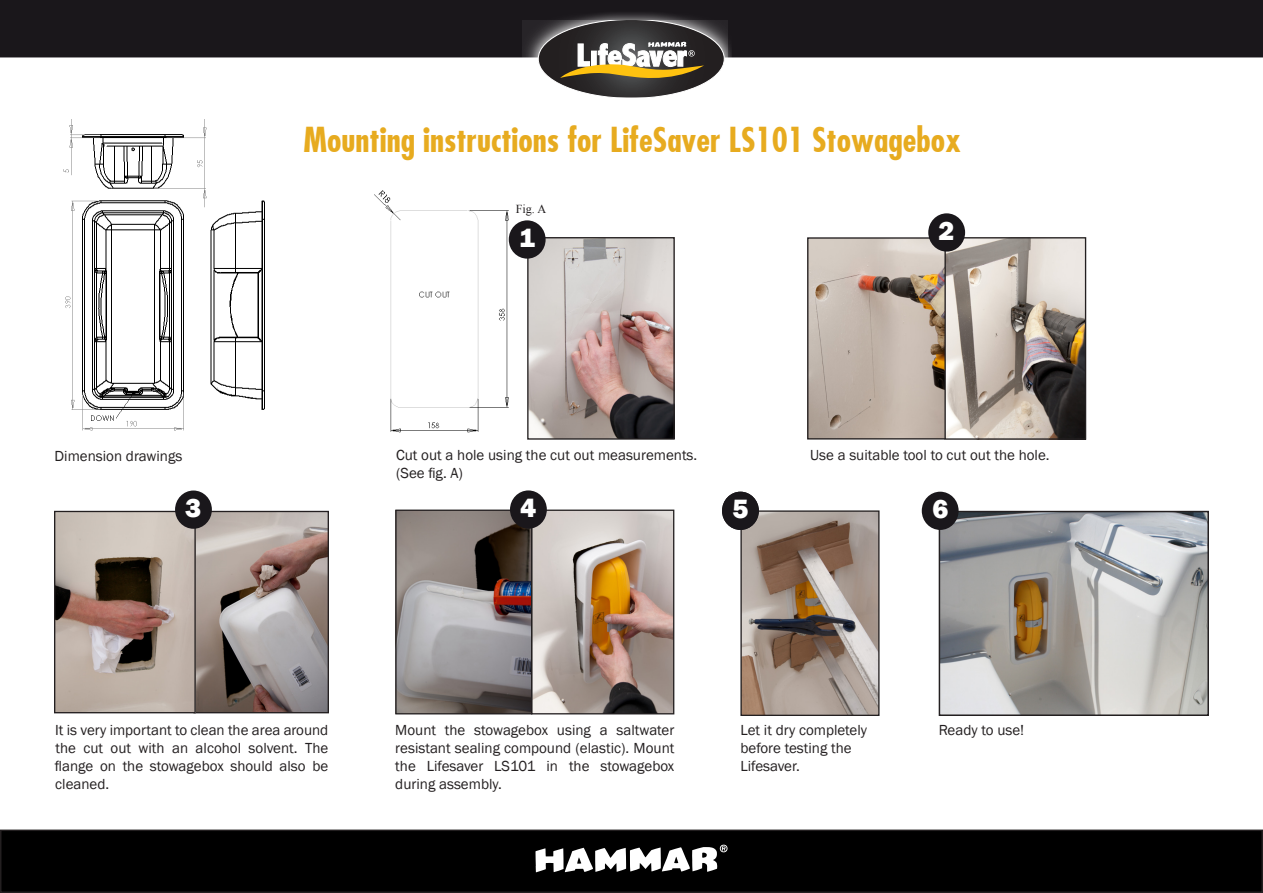
<style>
.page{position:relative;width:1263px;height:893px;background:#fff}
.page>*{position:absolute;margin:0;border:0;box-sizing:border-box;transform-origin:0 0}
.t1{font:700 condensed 33px "Futura";color:#e7ab1f}
.t2{font:800 27.3px "Franklin Gothic";color:#fff}
.t3{font:15px/18px "Franklin Gothic";color:#231f20;text-align:justify}
.t4{font:12.15px "Times New Roman";color:#231f20}
</style>
<div class="page">
<div style="left:1px;top:1px;width:1261px;height:56px;background:#1a171b"></div>
<div style="left:0;top:0;width:1263px;height:57px;border:2px solid #1a171b"></div>
<div style="left:513px;top:10px;width:218px;height:97px;background:#fff;opacity:.75"></div>
<svg style="left:522px;top:20px;width:206px;height:78px"></svg>
<svg style="left:538px;top:20px;width:187px;height:78px"></svg>
<div style="left:1px;top:830px;width:1261px;height:62px;background:#000"></div>
<div style="left:0;top:829px;width:1263px;height:64px;border:2px solid #231f20"></div>
<svg style="left:535px;top:845px;width:192px;height:27px"></svg>
<img style="left:63px;top:119px;width:202px;height:312px">
<img style="left:809px;top:239px;width:135px;height:199px">
<div style="left:807px;top:237px;width:142px;height:203px;border:1px solid #231f20"></div>
<img style="left:946px;top:239px;width:138px;height:199px">
<div style="left:944px;top:237px;width:142px;height:203px;border:1px solid #231f20"></div>
<div style="left:928px;top:213px;width:37px;height:39px;background:#1a171b;border-radius:50%"></div>
<img style="left:56px;top:513px;width:271px;height:198px">
<div style="left:193px;top:511px;width:136px;height:202px;border:1px solid #231f20"></div>
<div style="left:54px;top:511px;width:142px;height:202px;border:1px solid #231f20"></div>
<img style="left:942px;top:514px;width:264px;height:199px">
<div style="left:939px;top:511px;width:270px;height:205px;border:2px solid #231f20"></div>
<div style="left:175px;top:490px;width:37px;height:39px;background:#1a171b;border-radius:50%"></div>
<div style="left:922px;top:492px;width:36px;height:38px;background:#1a171b;border-radius:50%"></div>
<img style="left:742px;top:512px;width:135px;height:202px">
<div style="left:740px;top:510px;width:139px;height:206px;border:1px solid #231f20"></div>
<div style="left:722px;top:492px;width:37px;height:38px;background:#1a171b;border-radius:50%"></div>
<img style="left:374px;top:190px;width:141px;height:243px">
<img style="left:529px;top:239px;width:144px;height:199px">
<div style="left:527px;top:237px;width:148px;height:203px;border:1px solid #231f20"></div>
<div style="left:509px;top:220px;width:37px;height:39px;background:#1a171b;border-radius:50%"></div>
<img style="left:397px;top:512px;width:275px;height:200px">
<div style="left:531px;top:510px;width:143px;height:204px;border:1px solid #231f20"></div>
<div style="left:395px;top:510px;width:137px;height:204px;border:1px solid #231f20"></div>
<div style="left:510px;top:490px;width:37px;height:39px;background:#1a171b;border-radius:50%"></div>
<p class="t1" style="left:303px;top:119px;width:659px">Mounting instructions for LifeSaver LS101 Stowagebox</p>
<p class="t4" style="left:516px;top:201px;width:32px">Fig. A</p>
<p class="t2" style="left:519px;top:220px;width:17px">1</p>
<p class="t2" style="left:939px;top:213px;width:17px">2</p>
<p class="t3" style="left:396px;top:447px;width:303px">Cut out a hole using the cut out measurements.</p>
<p class="t3" style="left:396px;top:465px;width:68px">(See fig. A)</p>
<p class="t3" style="left:55px;top:448px;width:129px">Dimension drawings</p>
<p class="t3" style="left:810px;top:447px;width:241px">Use a suitable tool to cut out the hole.</p>
<p class="t2" style="left:520px;top:490px;width:17px">4</p>
<p class="t2" style="left:185px;top:490px;width:17px">3</p>
<p class="t2" style="left:932px;top:491px;width:17px">6</p>
<p class="t2" style="left:732px;top:491px;width:17px">4</p>
<p class="t2" style="left:732px;top:491px;width:17px">5</p>
<p class="t3" style="left:55px;top:721px;width:275px">It is very important to clean the area around</p>
<p class="t3" style="left:939px;top:722px;width:87px">Ready to use!</p>
<p class="t3" style="left:55px;top:739px;width:275px">the cut out with an alcohol solvent. The flange on the stowagebox should also be cleaned.</p>
<p class="t3" style="left:740px;top:721px;width:128px">Let it dry completely</p>
<p class="t3" style="left:740px;top:739px;width:113px">before testing the</p>
<p class="t3" style="left:740px;top:757px;width:61px">Lifesaver.</p>
<p class="t3" style="left:395px;top:722px;width:281px">Mount the stowagebox using a saltwater resistant sealing compound (elastic). Mount the Lifesaver LS101 in the stowagebox during assembly.</p>
</div>
